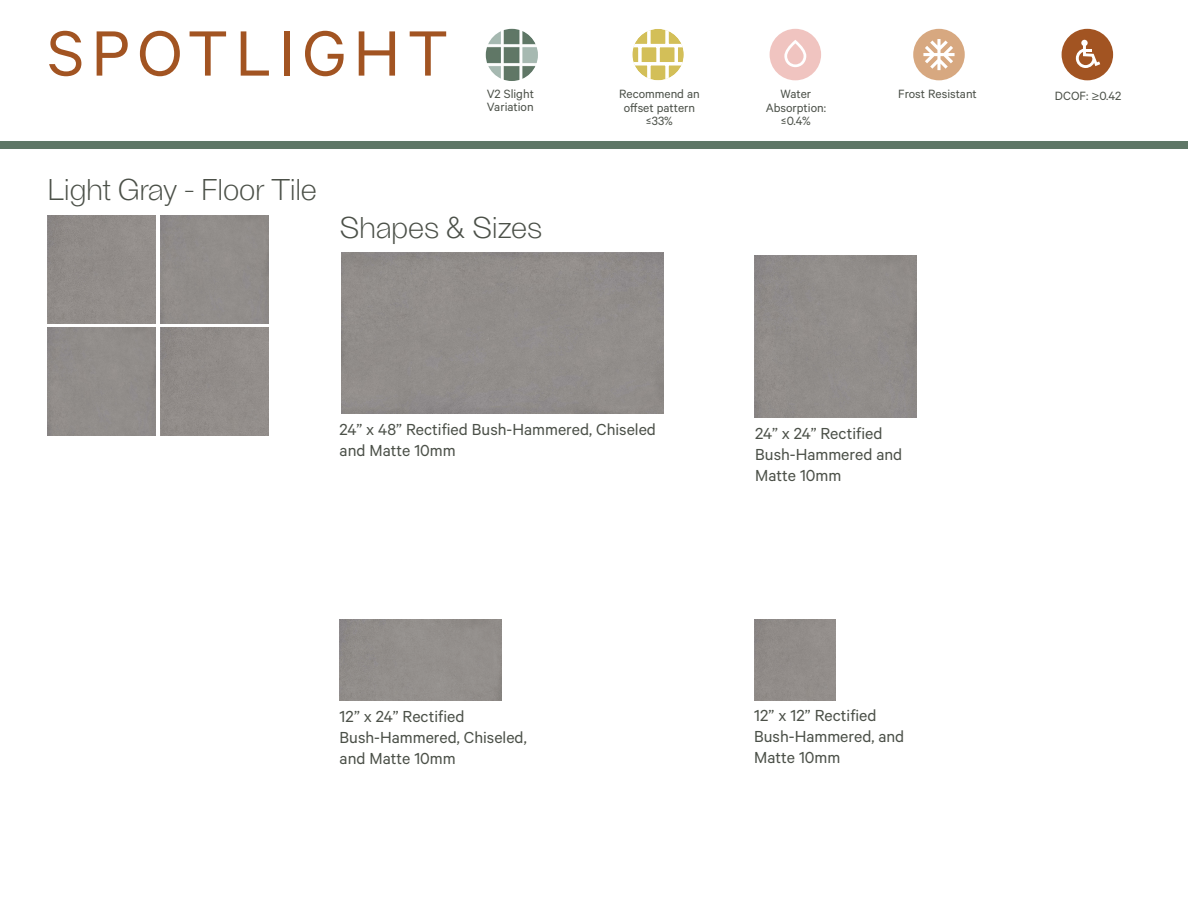
<style>
.page{position:relative;width:1188px;height:918px;background:#fff}
.page>*{position:absolute;margin:0;border:0;box-sizing:border-box;transform-origin:0 0}
.t1{font:72px "Calibre";letter-spacing:.1em;color:#a25422}
.t2{font:30px "Ambiant Light Sans";color:#4b5048}
.t3{font:18px/21px "Calibre";color:#4b5048}
.t4{font:13.5px/13.5px "Calibre";color:#4b5048;text-align:center}
.s1{font-family:"Myriad Pro"}
</style>
<div class="page">
<div style="left:0;top:141px;width:1188px;height:7px;background:#5f7767"></div>
<div style="left:913px;top:29px;width:52px;height:51px;background:#d7a880;border-radius:50%"></div>
<svg style="left:923px;top:39px;width:32px;height:31px"></svg>
<div style="left:632px;top:29px;width:52px;height:51px;background:#d3bf58;border-radius:50%"></div>
<hr style="left:632px;top:44px;width:52px;height:3px;background:#fff">
<svg style="left:633px;top:62px;width:50px;height:4px"></svg>
<svg style="left:665px;top:64px;width:4px;height:16px"></svg>
<svg style="left:647px;top:64px;width:4px;height:15px"></svg>
<svg style="left:665px;top:30px;width:4px;height:14px"></svg>
<svg style="left:647px;top:30px;width:4px;height:14px"></svg>
<hr style="left:675px;top:46px;width:3px;height:18px;background:#fff">
<svg style="left:656px;top:47px;width:4px;height:17px"></svg>
<svg style="left:638px;top:47px;width:4px;height:17px"></svg>
<div style="left:1062px;top:29px;width:51px;height:51px;background:#a25422;border-radius:50%"></div>
<svg style="left:1076px;top:45px;width:24px;height:23px"></svg>
<div style="left:1081px;top:40px;width:7px;height:6px;background:#fff;border-radius:50%"></div>
<div style="left:770px;top:29px;width:51px;height:51px;background:#f0c4c0;border-radius:50%"></div>
<svg style="left:784px;top:40px;width:22px;height:27px"></svg>
<img style="left:486px;top:29px;width:52px;height:52px;border-radius:26px">
<div style="left:48px;top:215px;width:108px;height:108px;background:#918c89"></div>
<div style="left:161px;top:328px;width:108px;height:108px;background:#918c89"></div>
<h1 class="t1" style="left:48px;top:11px;width:402px">SPOTLIGHT</h1>
<p class="t2" style="left:48px;top:173px;width:271px">Light Gray - Floor Tile</p>
<p class="t4" style="left:487px;top:86px;width:49px;text-align:left">V2 Slight<br>Variation</p>
<p class="t2" style="left:340px;top:212px;width:203px">Shapes &amp; Sizes</p>
<p class="t4" style="left:619px;top:87px;width:82px">Recommend an</p>
<p class="t4" style="left:898px;top:87px;width:80px">Frost Resistant</p>
<p class="t4" style="left:624px;top:101px;width:73px">offset pattern ≤33%</p>
<p class="t4" style="left:781px;top:87px;width:32px">Water</p>
<p class="t4" style="left:1055px;top:88px;width:68px">DCOF: <span class="s1">≥</span>0.42</p>
<p class="t4" style="left:766px;top:101px;width:62px">Absorption: ≤0.4%</p>
<p class="t3" style="left:340px;top:418px;width:318px">24” x 48” Rectified Bush-Hammered, Chiseled</p>
<p class="t3" style="left:340px;top:439px;width:118px">and Matte 10mm</p>
<p class="t3" style="left:755px;top:422px;width:149px">24” x 24” Rectified<br>Bush-Hammered and<br>Matte 10mm</p>
<p class="t3" style="left:340px;top:705px;width:189px">12” x 24” Rectified<br>Bush-Hammered, Chiseled, and Matte 10mm</p>
<p class="t3" style="left:754px;top:704px;width:152px">12” x 12” Rectified<br>Bush-Hammered, and<br>Matte 10mm</p>
</div>
